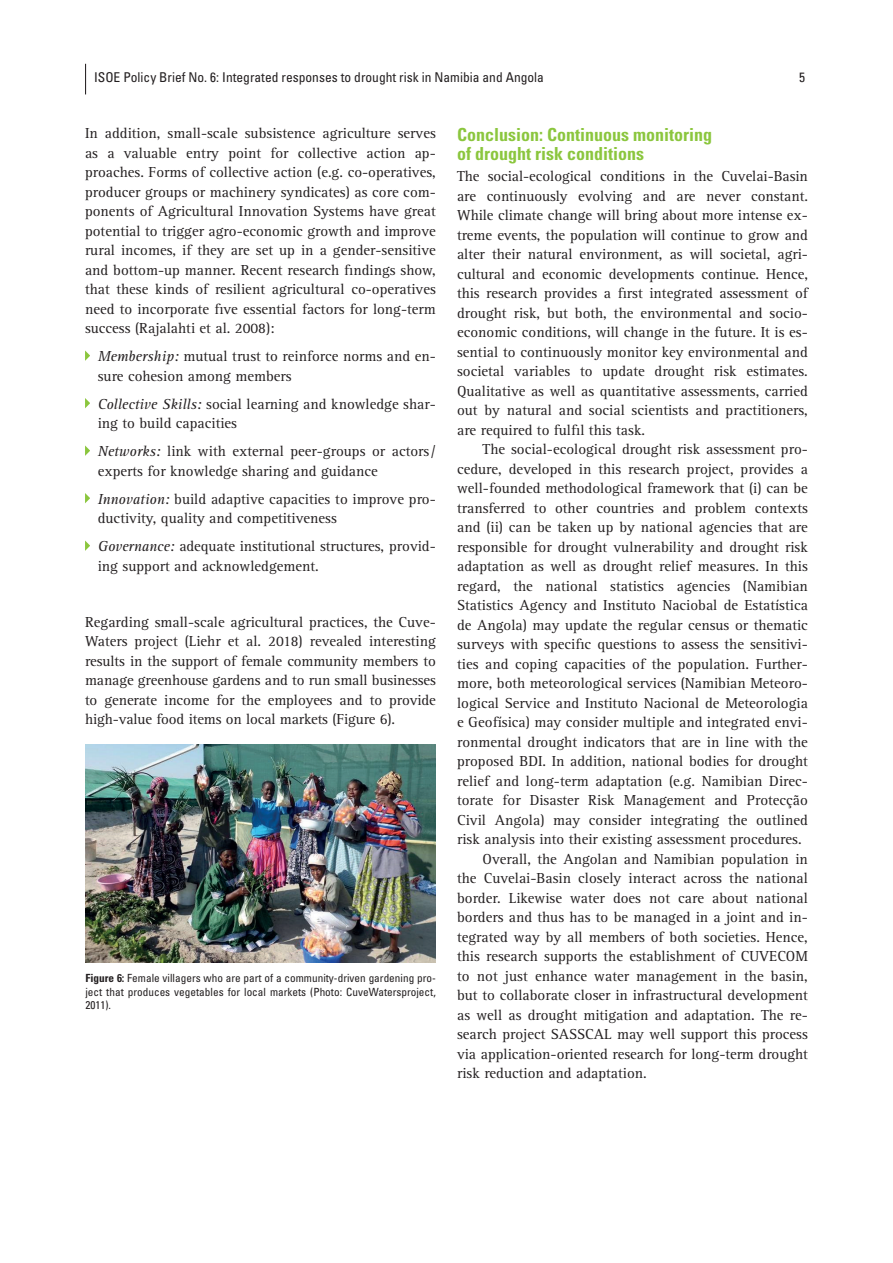
<style>
.page{position:relative;width:893px;height:1263px;background:#fff}
.page>*{position:absolute;margin:0;border:0;box-sizing:border-box;transform-origin:0 0}
.t1{font:700 condensed 18px/19.5px "Univers";color:#8bc63e}
.t2{font:15px/19.5px "Rotis Serif Pro";color:#231f20}
.t3{font:condensed 13.5px "Univers";color:#231f20}
.t4{font:condensed 11.25px/13.5px "Univers";color:#231f20;text-align:justify}
.s1{font-style:italic}
.s2{font-weight:700}
</style>
<div class="page">
<hr style="left:85px;top:64px;width:1px;height:30px;background:#231f20">
<svg style="left:85px;top:350px;width:5px;height:11px"></svg>
<svg style="left:85px;top:398px;width:5px;height:10px"></svg>
<svg style="left:85px;top:445px;width:5px;height:11px"></svg>
<svg style="left:85px;top:493px;width:5px;height:10px"></svg>
<svg style="left:85px;top:540px;width:5px;height:11px"></svg>
<img style="left:85px;top:745px;width:351px;height:217px">
<p class="t3" style="left:94px;top:72px;width:451px">ISOE Policy Brief No. 6: Integrated responses to drought risk in Namibia and Angola</p>
<p class="t3" style="left:799px;top:72px;width:7px">5</p>
<p class="t2" style="left:85px;top:125px;width:352px;text-align:justify">In addition, small-scale subsistence agriculture serves as a valuable entry point for collective action ap&shy;proaches. Forms of collective action (e.g. co-operatives, producer groups or machinery syndicates) as core com&shy;ponents of Agricultural Innovation Systems have great potential to trigger agro-economic growth and improve rural incomes, if they are set up in a gender-sensitive and bottom-up manner. Recent research findings show, that these kinds of resilient agricultural co-operatives need to incorporate five essential factors for long-term success (Rajalahti et al. 2008):</p>
<p class="t2" style="left:98px;top:348px;width:340px"><span class="s1">Membership:</span> mutual trust to reinforce norms and en&shy;sure cohesion among members</p>
<p class="t2" style="left:98px;top:395px;width:340px"><span class="s1">Collective Skills:</span> social learning and knowledge shar&shy;ing to build capacities</p>
<p class="t2" style="left:98px;top:443px;width:340px"><span class="s1">Networks:</span> link with external peer-groups or actors/ experts for knowledge sharing and guidance</p>
<p class="t2" style="left:98px;top:490px;width:340px"><span class="s1">Innovation:</span> build adaptive capacities to improve pro&shy;ductivity, quality and competitiveness</p>
<p class="t2" style="left:98px;top:538px;width:340px"><span class="s1">Governance:</span> adequate institutional structures, provid&shy;ing support and acknowledgement.</p>
<p class="t2" style="left:85px;top:613px;width:352px;text-align:justify">Regarding small-scale agricultural practices, the Cuve-Waters project (Liehr et al. 2018) revealed interesting results in the support of female community members to manage greenhouse gardens and to run small businesses to generate income for the employees and to provide high-value food items on local markets (Figure 6).</p>
<p class="t4" style="left:85px;top:972px;width:352px"><span class="s2">Figure 6:</span> Female villagers who are part of a community-driven gardening pro&shy;ject that produces vegetables for local markets (Photo: CuveWatersproject, 2011).</p>
<p class="t1" style="left:457px;top:126px;width:257px">Conclusion: Continuous monitoring of drought risk conditions</p>
<p class="t2" style="left:457px;top:168px;width:352px;text-align:justify">The social-ecological conditions in the Cuvelai-Basin are continuously evolving and are never constant.<br>While climate change will bring about more intense ex&shy;treme events, the population will continue to grow and alter their natural environment, as will societal, agri&shy;cultural and economic developments continue. Hence, this research provides a first integrated assessment of drought risk, but both, the environmental and socio&shy;economic conditions, will change in the future. It is es&shy;sential to continuously monitor key environmental and societal variables to update drought risk estimates.<br>Qualitative as well as quantitative assessments, carried out by natural and social scientists and practitioners, are required to fulfil this task.</p>
<p class="t2" style="left:483px;top:441px;width:327px">The social-ecological drought risk assessment pro-</p>
<p class="t2" style="left:457px;top:460px;width:352px">cedure, developed in this research project, provides a</p>
<p class="t2" style="left:457px;top:480px;width:352px">well-founded methodological framework that (i) can be</p>
<p class="t2" style="left:457px;top:499px;width:352px">transferred to other countries and problem contexts</p>
<p class="t2" style="left:457px;top:519px;width:352px">and (ii) can be taken up by national agencies that are</p>
<p class="t2" style="left:457px;top:538px;width:352px">responsible for drought vulnerability and drought risk</p>
<p class="t2" style="left:457px;top:558px;width:352px">adaptation as well as drought relief measures. In this</p>
<p class="t2" style="left:457px;top:577px;width:352px">regard, the national statistics agencies (Namibian</p>
<p class="t2" style="left:457px;top:597px;width:352px">Statistics Agency and Instituto Naciobal de Estatística</p>
<p class="t2" style="left:457px;top:616px;width:352px">de Angola) may update the regular census or thematic</p>
<p class="t2" style="left:457px;top:636px;width:352px">surveys with specific questions to assess the sensitivi-</p>
<p class="t2" style="left:457px;top:655px;width:352px">ties and coping capacities of the population. Further-</p>
<p class="t2" style="left:457px;top:675px;width:352px">more, both meteorological services (Namibian Meteoro-</p>
<p class="t2" style="left:457px;top:694px;width:352px">logical Service and Instituto Nacional de Meteorologia</p>
<p class="t2" style="left:457px;top:714px;width:352px">e Geofísica) may consider multiple and integrated envi-</p>
<p class="t2" style="left:457px;top:733px;width:352px">ronmental drought indicators that are in line with the</p>
<p class="t2" style="left:457px;top:753px;width:352px">proposed BDI. In addition, national bodies for drought</p>
<p class="t2" style="left:457px;top:772px;width:352px">relief and long-term adaptation (e.g. Namibian Direc-</p>
<p class="t2" style="left:457px;top:792px;width:352px">torate for Disaster Risk Management and Protecção</p>
<p class="t2" style="left:457px;top:811px;width:352px">Civil Angola) may consider integrating the outlined</p>
<p class="t2" style="left:457px;top:831px;width:346px">risk analysis into their existing assessment procedures.</p>
<p class="t2" style="left:483px;top:850px;width:327px">Overall, the Angolan and Namibian population in</p>
<p class="t2" style="left:457px;top:870px;width:352px">the Cuvelai-Basin closely interact across the national</p>
<p class="t2" style="left:457px;top:889px;width:352px">border. Likewise water does not care about national</p>
<p class="t2" style="left:457px;top:909px;width:352px">borders and thus has to be managed in a joint and in-</p>
<p class="t2" style="left:457px;top:928px;width:352px">tegrated way by all members of both societies. Hence,</p>
<p class="t2" style="left:457px;top:948px;width:352px">this research supports the establishment of CUVECOM</p>
<p class="t2" style="left:457px;top:967px;width:352px">to not just enhance water management in the basin,</p>
<p class="t2" style="left:457px;top:987px;width:352px">but to collaborate closer in infrastructural development</p>
<p class="t2" style="left:457px;top:1006px;width:352px">as well as drought mitigation and adaptation. The re-</p>
<p class="t2" style="left:457px;top:1026px;width:352px">search project SASSCAL may well support this process</p>
<p class="t2" style="left:457px;top:1045px;width:352px">via application-oriented research for long-term drought</p>
<p class="t2" style="left:457px;top:1065px;width:191px">risk reduction and adaptation.</p>
</div>
